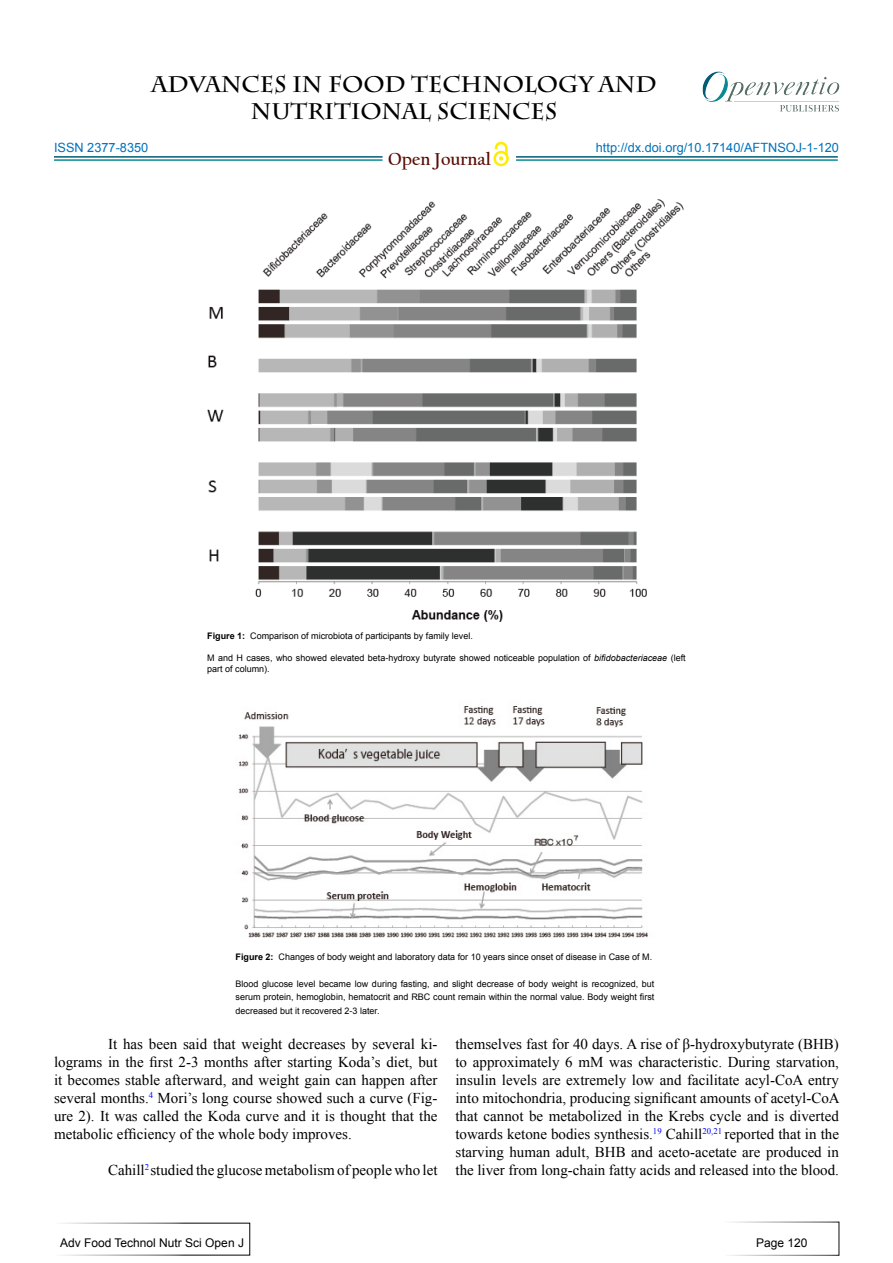
<style>
.page{position:relative;width:893px;height:1263px;background:#fff}
.page>*{position:absolute;margin:0;border:0;box-sizing:border-box;transform-origin:0 0}
.t1{font:700 22.5px/27px "Charlemagne Std";color:#000;text-align:center}
.t2{font:700 18.15px "Californian FB";color:#580b05}
.t3{font:15px/18px "Times New Roman";color:#000;text-align:justify}
.t4{font:12.75px "Arial";color:#0072bc}
.t5{font:12.75px "Arial";color:#0071bc}
.t6{font:12px "Arial";color:#000}
.t7{font:9px/13.5px "Arial";color:#000}
.s1{font-weight:700}
.s2{font-style:italic}
</style>
<div class="page">
<hr style="left:54px;top:156px;width:328px;height:2px;background:#015d75">
<hr style="left:54px;top:159px;width:328px;height:2px;background:#0a8b93">
<hr style="left:516px;top:156px;width:322px;height:2px;background:#015d75">
<hr style="left:516px;top:159px;width:322px;height:2px;background:#0a8b93">
<svg style="left:493px;top:151px;width:16px;height:15px"></svg>
<div style="left:496px;top:153px;width:10px;height:11px;background:#fff;border-radius:50%"></div>
<svg style="left:495px;top:141px;width:13px;height:20px"></svg>
<div style="left:54px;top:1223px;width:196px;height:32px;border:1px solid #fff"></div>
<div style="left:723px;top:1222px;width:116px;height:34px;border:1px solid #fff"></div>
<img style="left:702px;top:71px;width:138px;height:41px">
<img style="left:207px;top:199px;width:477px;height:423px">
<img style="left:238px;top:706px;width:410px;height:232px">
<h1 class="t1" style="left:152px;top:71px;width:506px">ADVANCES IN FOOD TECHNOLOGY AND<br>NUTRITIONAL SCIENCES</h1>
<p class="t2" style="left:388px;top:148px;width:104px">Open Journal</p>
<p class="t5" style="left:54px;top:139px;width:96px">ISSN 2377-8350</p>
<p class="t4" style="left:596px;top:139px;width:245px">http://dx.doi.org/10.17140/AFTNSOJ-1-120</p>
<p class="t7" style="left:207px;top:630px;width:267px"><span class="s1">Figure 1:</span> Comparison of microbiota of participants by family level.</p>
<p class="t7" style="left:207px;top:653px;width:480px;line-height:10.8px">M and H cases, who showed elevated beta-hydroxy butyrate showed noticeable population of <span class="s2">bifidobacteriaceae</span> (left part of column).</p>
<p class="t7" style="left:236px;top:950px;width:418px"><span class="s1">Figure 2:</span> Changes of body weight and laboratory data for 10 years since onset of disease in Case of M.</p>
<p class="t7" style="left:236px;top:977px;width:420px;text-align:justify">Blood glucose level became low during fasting, and slight decrease of body weight is recognized, but serum protein, hemoglobin, hematocrit and RBC count remain within the normal value. Body weight first decreased but it recovered 2-3 later.</p>
<p class="t3" style="left:54px;top:1035px;width:385px;text-indent:54px">It has been said that weight decreases by several ki&shy;lograms in the first 2-3 months after starting Koda’s diet, but it becomes stable afterward, and weight gain can happen after several months.<sup>4</sup> Mori’s long course showed such a curve (Fig&shy;ure 2). It was called the Koda curve and it is thought that the metabolic efficiency of the whole body improves.</p>
<p class="t3" style="left:108px;top:1161px;width:331px">Cahill<sup>2</sup> studied the glucose metabolism of people who let</p>
<p class="t3" style="left:455px;top:1035px;width:386px">themselves fast for 40 days. A rise of β-hydroxybutyrate (BHB) to approximately 6 mM was characteristic. During starvation, insulin levels are extremely low and facilitate acyl-CoA entry into mitochondria, producing significant amounts of acetyl-CoA that cannot be metabolized in the Krebs cycle and is diverted towards ketone bodies synthesis.<sup>19</sup> Cahill<sup>20,21</sup> reported that in the starving human adult, BHB and aceto-acetate are produced in the liver from long-chain fatty acids and released into the blood.</p>
<p class="t6" style="left:60px;top:1234px;width:185px">Adv Food Technol Nutr Sci Open J</p>
<p class="t6" style="left:756px;top:1235px;width:53px">Page 120</p>
</div>
